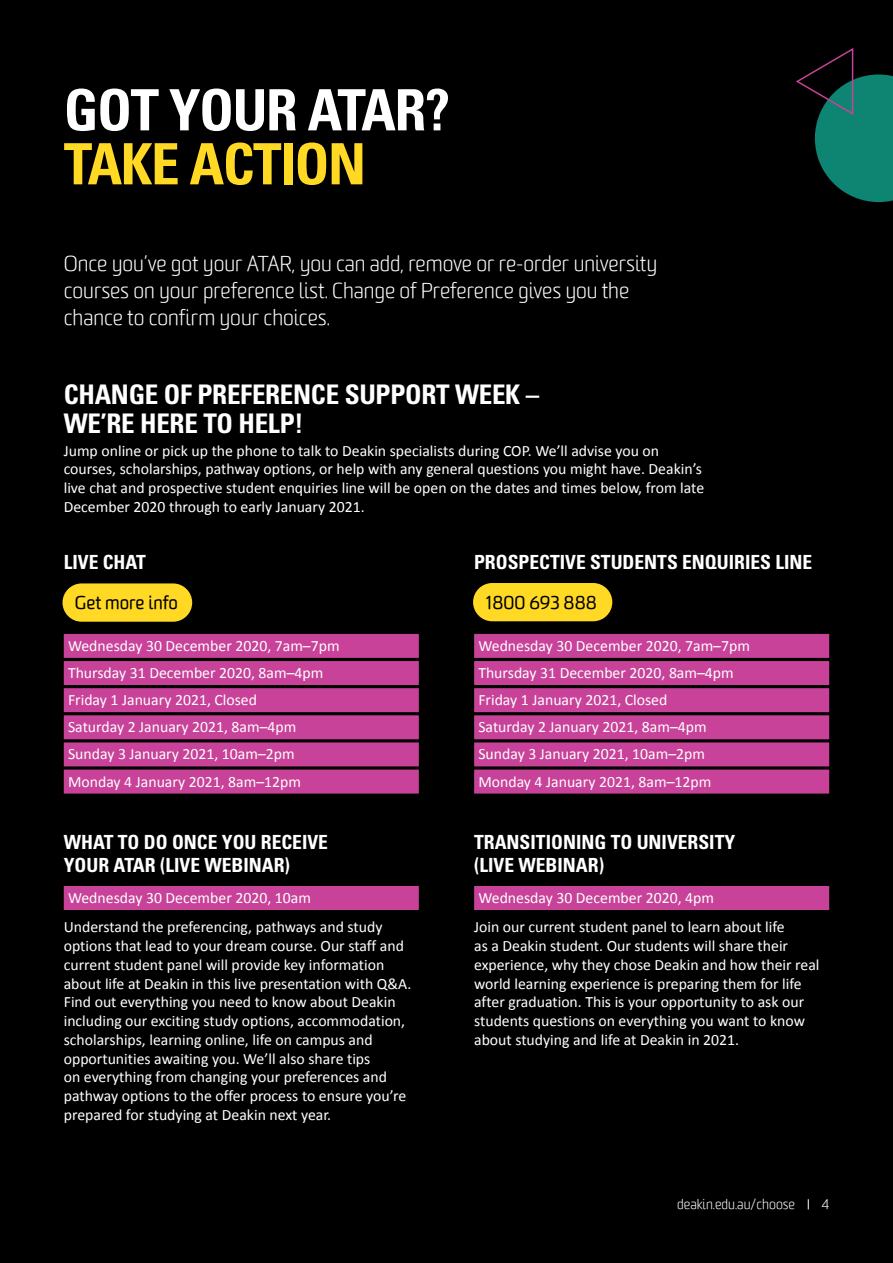
<style>
.page{position:relative;width:893px;height:1263px;background:#000}
.page>*{position:absolute;margin:0;border:0;box-sizing:border-box;transform-origin:0 0}
.t1{font:700 condensed 57px/54px "Univers";letter-spacing:-.025em;color:#fff}
.t2{font:700 condensed 27px/28.5px "Univers";letter-spacing:-.01em;color:#fff}
.intro_para{font:300 21px/27px "Worldly";color:#fff}
.t3{font:700 condensed 19.5px/22.5px "Univers";color:#fff}
.body_text{font:18px "Worldly";color:#000}
.breakout_text_white{font:15.75px/18.8px "Calibri";color:#fff}
.body_text-2{font:15.75px "Calibri";color:#fff}
.page_number_footer{font:300 13.5px "Worldly";color:#fff}
.s1{color:#ffd923}
</style>
<div class="page">
<div style="left:63px;top:583px;width:129px;height:39px;background:#ffd923;border-radius:19px"></div>
<div style="left:64px;top:634px;width:355px;height:24px;background:#c74298"></div>
<div style="left:64px;top:661px;width:355px;height:24px;background:#c74298"></div>
<div style="left:64px;top:688px;width:355px;height:24px;background:#c74298"></div>
<div style="left:64px;top:715px;width:355px;height:24px;background:#c74298"></div>
<div style="left:64px;top:742px;width:355px;height:24px;background:#c74298"></div>
<div style="left:64px;top:769px;width:355px;height:24px;background:#c74298"></div>
<div style="left:473px;top:583px;width:139px;height:38px;background:#ffd923;border-radius:19px"></div>
<div style="left:474px;top:634px;width:355px;height:24px;background:#c74298"></div>
<div style="left:474px;top:661px;width:355px;height:24px;background:#c74298"></div>
<div style="left:474px;top:688px;width:355px;height:24px;background:#c74298"></div>
<div style="left:474px;top:715px;width:355px;height:24px;background:#c74298"></div>
<div style="left:474px;top:742px;width:355px;height:24px;background:#c74298"></div>
<div style="left:474px;top:769px;width:355px;height:24px;background:#c74298"></div>
<div style="left:64px;top:886px;width:355px;height:24px;background:#c74298"></div>
<div style="left:474px;top:886px;width:355px;height:24px;background:#c74298"></div>
<svg style="left:796px;top:48px;width:97px;height:154px"></svg>
<h2 class="t1" style="left:64px;top:83px;width:388px">GOT YOUR ATAR?<br><span class="s1">TAKE ACTION</span></h2>
<p class="intro_para" style="left:64px;top:251px;width:595px">Once you’ve got your ATAR, you can add, remove or re-order university courses on your preference list. Change of Preference gives you the chance to confirm your choices.</p>
<h3 class="t2" style="left:64px;top:380px;width:477px">CHANGE OF PREFERENCE SUPPORT WEEK –<br>WE’RE HERE TO HELP!</h3>
<p class="breakout_text_white" style="left:64px;top:441px;width:642px">Jump online or pick up the phone to talk to Deakin specialists during COP. We’ll advise you on courses, scholarships, pathway options, or help with any general questions you might have. Deakin’s live chat and prospective student enquiries line will be open on the dates and times below, from late December 2020 through to early January 2021.</p>
<h3 class="t3" style="left:64px;top:551px;width:84px">LIVE CHAT</h3>
<p class="body_text" style="left:75px;top:591px;width:105px">Get more info</p>
<p class="body_text-2" style="left:68px;top:636px;width:273px">Wednesday 30 December 2020, 7am–7pm</p>
<p class="body_text-2" style="left:68px;top:663px;width:257px">Thursday 31 December 2020, 8am–4pm</p>
<p class="body_text-2" style="left:68px;top:690px;width:191px">Friday 1 January 2021, Closed</p>
<p class="body_text-2" style="left:68px;top:717px;width:230px">Saturday 2 January 2021, 8am–4pm</p>
<p class="body_text-2" style="left:68px;top:744px;width:228px">Sunday 3 January 2021, 10am–2pm</p>
<p class="body_text-2" style="left:68px;top:771px;width:234px">Monday 4 January 2021, 8am–12pm</p>
<h3 class="t3" style="left:64px;top:831px;width:266px">WHAT TO DO ONCE YOU RECEIVE<br>YOUR ATAR (LIVE WEBINAR)</h3>
<p class="body_text-2" style="left:68px;top:888px;width:244px">Wednesday 30 December 2020, 10am</p>
<p class="breakout_text_white" style="left:64px;top:918px;width:349px">Understand the preferencing, pathways and study options that lead to your dream course. Our staff and current student panel will provide key information about life at Deakin in this live presentation with Q&amp;A.<br>Find out everything you need to know about Deakin including our exciting study options, accommodation, scholarships, learning online, life on campus and opportunities awaiting you. We’ll also share tips<br>on everything from changing your preferences and pathway options to the offer process to ensure you’re prepared for studying at Deakin next year.</p>
<h3 class="t3" style="left:474px;top:551px;width:340px">PROSPECTIVE STUDENTS ENQUIRIES LINE</h3>
<p class="body_text" style="left:485px;top:591px;width:113px">1800 693 888</p>
<p class="body_text-2" style="left:478px;top:636px;width:273px">Wednesday 30 December 2020, 7am–7pm</p>
<p class="body_text-2" style="left:478px;top:663px;width:257px">Thursday 31 December 2020, 8am–4pm</p>
<p class="body_text-2" style="left:478px;top:690px;width:191px">Friday 1 January 2021, Closed</p>
<p class="body_text-2" style="left:478px;top:717px;width:230px">Saturday 2 January 2021, 8am–4pm</p>
<p class="body_text-2" style="left:478px;top:744px;width:228px">Sunday 3 January 2021, 10am–2pm</p>
<p class="body_text-2" style="left:478px;top:771px;width:234px">Monday 4 January 2021, 8am–12pm</p>
<h3 class="t3" style="left:474px;top:831px;width:263px">TRANSITIONING TO UNIVERSITY (LIVE WEBINAR)</h3>
<p class="body_text-2" style="left:478px;top:888px;width:237px">Wednesday 30 December 2020, 4pm</p>
<p class="breakout_text_white" style="left:474px;top:918px;width:347px">Join our current student panel to learn about life<br>as a Deakin student. Our students will share their experience, why they chose Deakin and how their real world learning experience is preparing them for life after graduation. This is your opportunity to ask our students questions on everything you want to know about studying and life at Deakin in 2021.</p>
<p class="page_number_footer" style="left:677px;top:1196px;width:119px">deakin.edu.au/choose</p>
<p class="page_number_footer" style="left:822px;top:1196px;width:9px">4</p>
</div>
